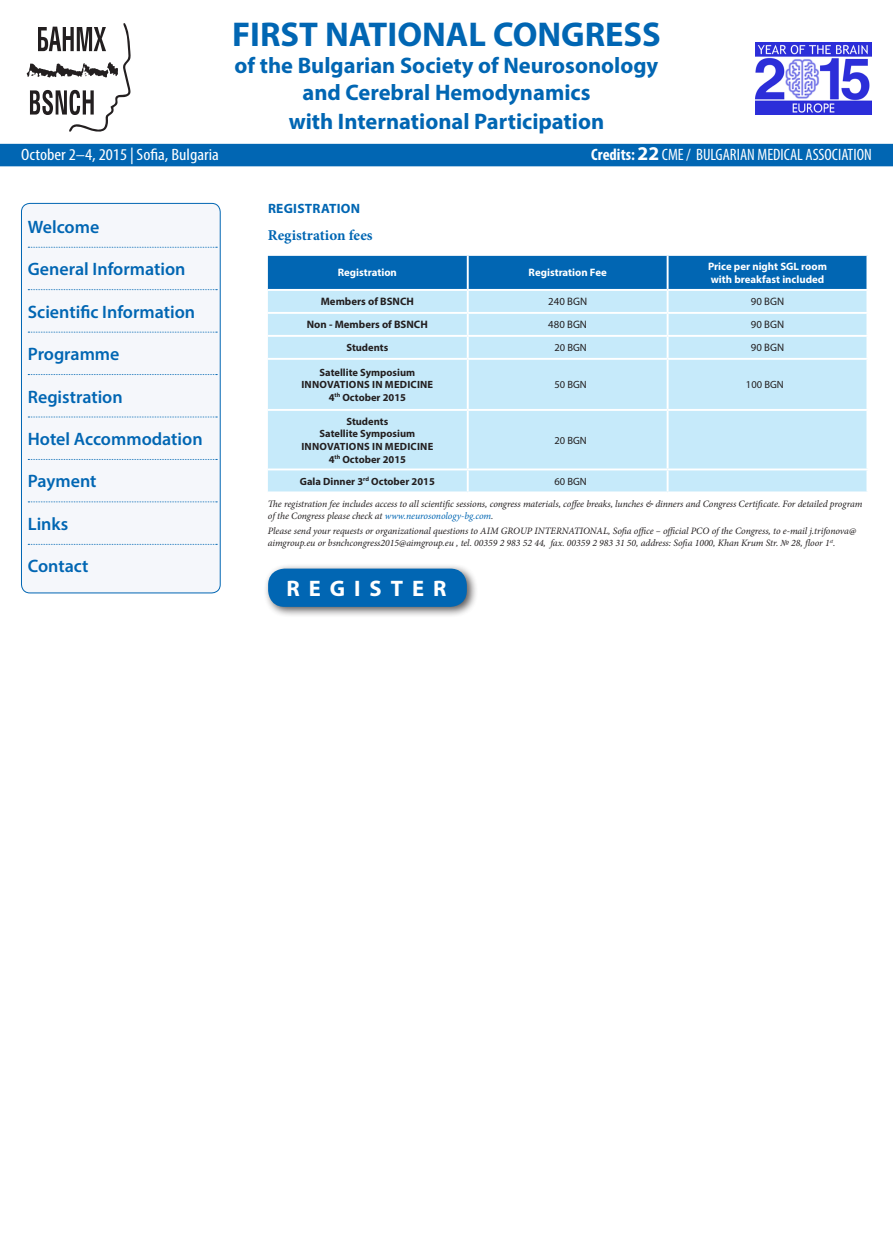
<style>
.page{position:relative;width:893px;height:1234px;background:#fff}
.page>*{position:absolute;margin:0;border:0;box-sizing:border-box;transform-origin:0 0}
.t1{font:700 34.5px "Myriad Pro";color:#0166b3}
.t2{font:700 22.5px/27px "Myriad Pro";color:#0166b3;text-align:center}
.t3{font:700 22.5px "Myriad Pro";letter-spacing:.4em;color:#fff}
.t4{font:600 18px "Myriad Pro";color:#0166b3}
.t5{font:condensed 16.5px "Myriad Pro";color:#fff}
.t6{font:condensed 16.5px "Myriad Pro";color:#fff;scale:1.12 1}
.t7{font:700 15px "Minion Pro";color:#0166b3}
.t8{font:700 13.5px "Myriad Pro";letter-spacing:.02em;color:#0166b3}
.t9{font:700 10.8px/12.9px "Myriad Pro";color:#fff}
.t10{font:700 10.8px "Myriad Pro";color:#231f20}
.t11{font:10.8px "Myriad Pro";color:#231f20}
.t12{font:700 10.5px/12.6px "Myriad Pro";color:#231f20;text-align:center}
.t13{font:10.5px "Myriad Pro";color:#231f20}
.t14{font:italic 9.75px/11.7px "Minion Pro";letter-spacing:-.005em;color:#231f20}
.s1{font-weight:700}
.s2{font-weight:700;font-stretch:normal;font-size:19.5px}
.s3{color:#0166b3}
</style>
<div class="page">
<svg style="left:27px;top:23px;width:104px;height:109px"></svg>
<div style="left:0;top:144px;width:893px;height:22px;background:#0166b3"></div>
<img style="left:756px;top:42px;width:116px;height:72px">
<div style="left:268px;top:256px;width:598px;height:33px;background:#0166b3"></div>
<div style="left:268px;top:291px;width:598px;height:200px;background:#c6eafa"></div>
<hr style="left:467px;top:256px;width:2px;height:33px;background:#fff">
<hr style="left:667px;top:256px;width:2px;height:33px;background:#fff">
<hr style="left:467px;top:291px;width:2px;height:21px;background:#fff">
<hr style="left:667px;top:291px;width:2px;height:21px;background:#fff">
<hr style="left:268px;top:312px;width:200px;height:2px;background:#fff">
<hr style="left:468px;top:312px;width:200px;height:2px;background:#fff">
<hr style="left:467px;top:314px;width:2px;height:21px;background:#fff">
<hr style="left:668px;top:312px;width:200px;height:2px;background:#fff">
<hr style="left:667px;top:314px;width:2px;height:21px;background:#fff">
<hr style="left:268px;top:335px;width:200px;height:2px;background:#fff">
<hr style="left:468px;top:335px;width:200px;height:2px;background:#fff">
<hr style="left:467px;top:337px;width:2px;height:21px;background:#fff">
<hr style="left:668px;top:335px;width:200px;height:2px;background:#fff">
<hr style="left:667px;top:337px;width:2px;height:21px;background:#fff">
<hr style="left:268px;top:358px;width:200px;height:2px;background:#fff">
<hr style="left:468px;top:358px;width:200px;height:2px;background:#fff">
<hr style="left:467px;top:360px;width:2px;height:49px;background:#fff">
<hr style="left:668px;top:358px;width:200px;height:2px;background:#fff">
<hr style="left:667px;top:360px;width:2px;height:49px;background:#fff">
<hr style="left:268px;top:409px;width:200px;height:2px;background:#fff">
<hr style="left:468px;top:409px;width:200px;height:2px;background:#fff">
<hr style="left:467px;top:411px;width:2px;height:57px;background:#fff">
<hr style="left:668px;top:409px;width:200px;height:2px;background:#fff">
<hr style="left:667px;top:411px;width:2px;height:57px;background:#fff">
<hr style="left:268px;top:468px;width:200px;height:2px;background:#fff">
<hr style="left:468px;top:468px;width:200px;height:2px;background:#fff">
<hr style="left:467px;top:470px;width:2px;height:21px;background:#fff">
<hr style="left:668px;top:468px;width:200px;height:2px;background:#fff">
<hr style="left:667px;top:470px;width:2px;height:21px;background:#fff">
<div style="left:263px;top:563px;width:215px;height:54px;background:#231f20;opacity:.75"></div>
<div style="left:268px;top:568px;width:199px;height:38px;background:#0166b3;border-radius:16px"></div>
<div style="left:21px;top:203px;width:199px;height:389px;background:#f5f7fb;border-radius:9px"></div>
<div style="left:21px;top:203px;width:199px;height:390px;border:1px solid #0166b3;border-radius:9px"></div>
<svg style="left:28px;top:247px;width:189px;height:1px"></svg>
<svg style="left:28px;top:289px;width:189px;height:1px"></svg>
<svg style="left:28px;top:331px;width:189px;height:1px"></svg>
<svg style="left:28px;top:374px;width:189px;height:1px"></svg>
<svg style="left:28px;top:416px;width:189px;height:1px"></svg>
<svg style="left:28px;top:459px;width:189px;height:1px"></svg>
<svg style="left:28px;top:501px;width:189px;height:1px"></svg>
<svg style="left:28px;top:544px;width:189px;height:1px"></svg>
<h1 class="t1" style="left:232px;top:11px;width:430px">FIRST NATIONAL CONGRESS</h1>
<h2 class="t2" style="left:235px;top:51px;width:425px">of the Bulgarian Society of Neurosonology and Cerebral Hemodynamics</h2>
<h2 class="t2" style="left:289px;top:107px;width:317px">with International Participation</h2>
<h3 class="t6" style="left:21px;top:145px;width:178px">October 2–4, 2015 | Sofia, Bulgaria</h3>
<h3 class="t5" style="left:591px;top:145px;width:282px"><span class="s1">Credits:</span> <span class="s2">22</span> CME / BULGARIAN MEDICAL ASSOCIATION</h3>
<h3 class="t4" style="left:28px;top:215px;width:73px">Welcome</h3>
<h3 class="t4" style="left:28px;top:257px;width:159px">General Information</h3>
<h3 class="t4" style="left:28px;top:300px;width:169px">Scientific Information</h3>
<h3 class="t4" style="left:28px;top:342px;width:93px">Programme</h3>
<h3 class="t4" style="left:28px;top:385px;width:96px">Registration</h3>
<h3 class="t4" style="left:28px;top:427px;width:176px">Hotel Accommodation</h3>
<h3 class="t4" style="left:28px;top:470px;width:70px">Payment</h3>
<h3 class="t4" style="left:28px;top:512px;width:42px">Links</h3>
<h3 class="t4" style="left:28px;top:554px;width:62px">Contact</h3>
<h3 class="t8" style="left:268px;top:200px;width:94px">REGISTRATION</h3>
<h3 class="t7" style="left:268px;top:224px;width:106px">Registration fees</h3>
<p class="t9" style="left:338px;top:266px;width:61px">Registration</p>
<p class="t9" style="left:529px;top:266px;width:80px">Registration Fee</p>
<p class="t9" style="left:708px;top:259px;width:121px">Price per night SGL room with breakfast included</p>
<p class="t10" style="left:321px;top:295px;width:95px">Members of BSNCH</p>
<p class="t11" style="left:548px;top:295px;width:40px">240 BGN</p>
<p class="t11" style="left:751px;top:295px;width:35px">90 BGN</p>
<p class="t10" style="left:307px;top:318px;width:122px">Non - Members of BSNCH</p>
<p class="t11" style="left:548px;top:318px;width:40px">480 BGN</p>
<p class="t11" style="left:751px;top:318px;width:35px">90 BGN</p>
<p class="t12" style="left:346px;top:341px;width:43px">Students</p>
<p class="t13" style="left:554px;top:341px;width:34px">20 BGN</p>
<p class="t11" style="left:751px;top:341px;width:35px">90 BGN</p>
<p class="t12" style="left:301px;top:365px;width:133px">Satellite Symposium<br>INNOVATIONS IN MEDICINE<br>4<sup>th</sup> October 2015</p>
<p class="t13" style="left:554px;top:378px;width:34px">50 BGN</p>
<p class="t13" style="left:746px;top:378px;width:39px">100 BGN</p>
<p class="t12" style="left:301px;top:414px;width:133px">Students<br>Satellite Symposium<br>INNOVATIONS IN MEDICINE<br>4<sup>th</sup> October 2015</p>
<p class="t13" style="left:554px;top:433px;width:34px">20 BGN</p>
<p class="t12" style="left:300px;top:474px;width:136px">Gala Dinner 3<sup>rd</sup> October 2015</p>
<p class="t13" style="left:554px;top:475px;width:34px">60 BGN</p>
<p class="t14" style="left:268px;top:498px;width:596px">The registration fee includes access to all scientific sessions, congress materials, coffee breaks, lunches &amp; dinners and Congress Certificate. For detailed program of the Congress please check at <span class="s3">www.neurosonology-bg.com</span>.</p>
<p class="t14" style="left:268px;top:525px;width:590px">Please send your requests or organizational questions to AIM GROUP INTERNATIONAL, Sofia office – official PCO of the Congress, to e-mail j.trifonova@ aimgroup.eu or bsnchcongress2015@aimgroup.eu , tel. 00359 2 983 52 44, fax. 00359 2 983 31 50, address: Sofia 1000, Khan Krum Str. № 28, floor 1<sup>st</sup>.</p>
<h2 class="t3" style="left:286px;top:573px;width:161px">REGISTER</h2>
</div>
